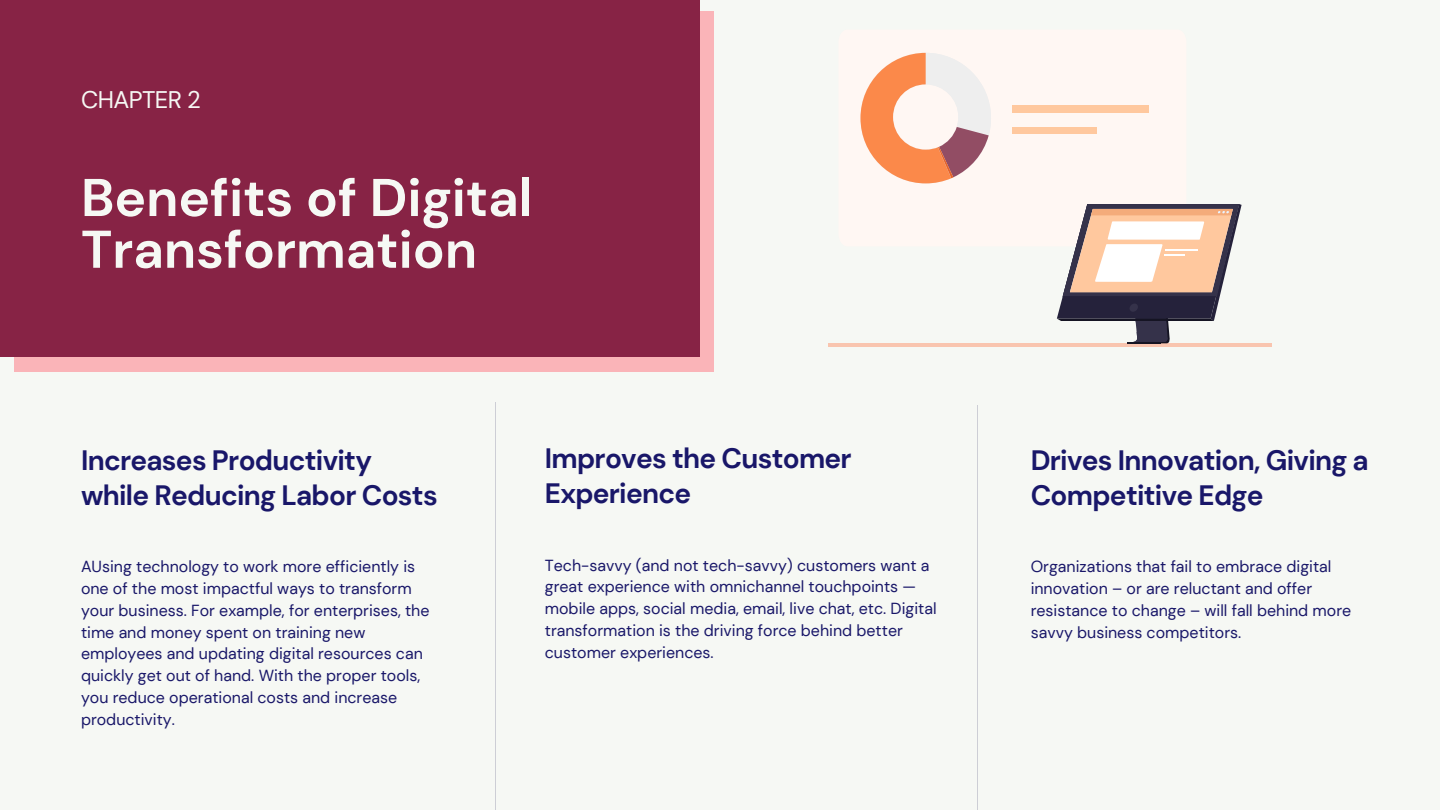
<style>
.page{position:relative;width:1440px;height:810px;background:#f6f8f4}
.page>*{position:absolute;margin:0;border:0;box-sizing:border-box;transform-origin:0 0}
.t1{font:700 53px/51.8px "DM Sans";color:#f6f8f4}
.t2{font:700 28px/35.2px "DM Sans";letter-spacing:-.025em;color:#191769}
.t3{font:24px "DM Sans";letter-spacing:-.025em;color:#f6f8f4}
.t4{font:16px/21.8px "DM Sans";color:#191769}
</style>
<div class="page">
<div style="left:15px;top:11px;width:699px;height:361px;background:#fab4b8"></div>
<hr style="left:495px;top:402px;width:1px;height:408px;background:#29285d">
<hr style="left:977px;top:405px;width:1px;height:405px;background:#29285d">
<div style="left:0;top:0;width:700px;height:357px;background:#872345"></div>
<div style="left:1012px;top:105px;width:137px;height:8px;background:#ffc89e"></div>
<div style="left:1012px;top:128px;width:85px;height:6px;background:#ffc89e"></div>
<hr style="left:829px;top:344px;width:443px;height:3px;background:#f9c5af">
<svg style="left:1057px;top:204px;width:185px;height:139px"></svg>
<hr style="left:1165px;top:249px;width:32px;height:2px;background:#fff">
<hr style="left:1165px;top:254px;width:20px;height:2px;background:#fff">
<svg style="left:860px;top:53px;width:129px;height:130px"></svg>
<h3 class="t3" style="left:81px;top:85px;width:121px">CHAPTER 2</h3>
<h1 class="t1" style="left:81px;top:172px;width:453px">Benefits of Digital<br>Transformation</h1>
<h2 class="t2" style="left:81px;top:443px;width:358px">Increases Productivity while Reducing Labor Costs</h2>
<p class="t4" style="left:81px;top:556px;width:350px">AUsing technology to work more efficiently is one of the most impactful ways to transform your business. For example, for enterprises, the time and money spent on training new employees and updating digital resources can quickly get out of hand. With the proper tools, you reduce operational costs and increase productivity.</p>
<h2 class="t2" style="left:545px;top:441px;width:308px">Improves the Customer<br>Experience</h2>
<p class="t4" style="left:545px;top:554px;width:393px">Tech-savvy (and not tech-savvy) customers want a great experience with omnichannel touchpoints — mobile apps, social media, email, live chat, etc. Digital transformation is the driving force behind better customer experiences.</p>
<h2 class="t2" style="left:1031px;top:443px;width:340px">Drives Innovation, Giving a<br>Competitive Edge</h2>
<p class="t4" style="left:1031px;top:556px;width:322px">Organizations that fail to embrace digital innovation – or are reluctant and offer resistance to change – will fall behind more savvy business competitors.</p>
</div>
